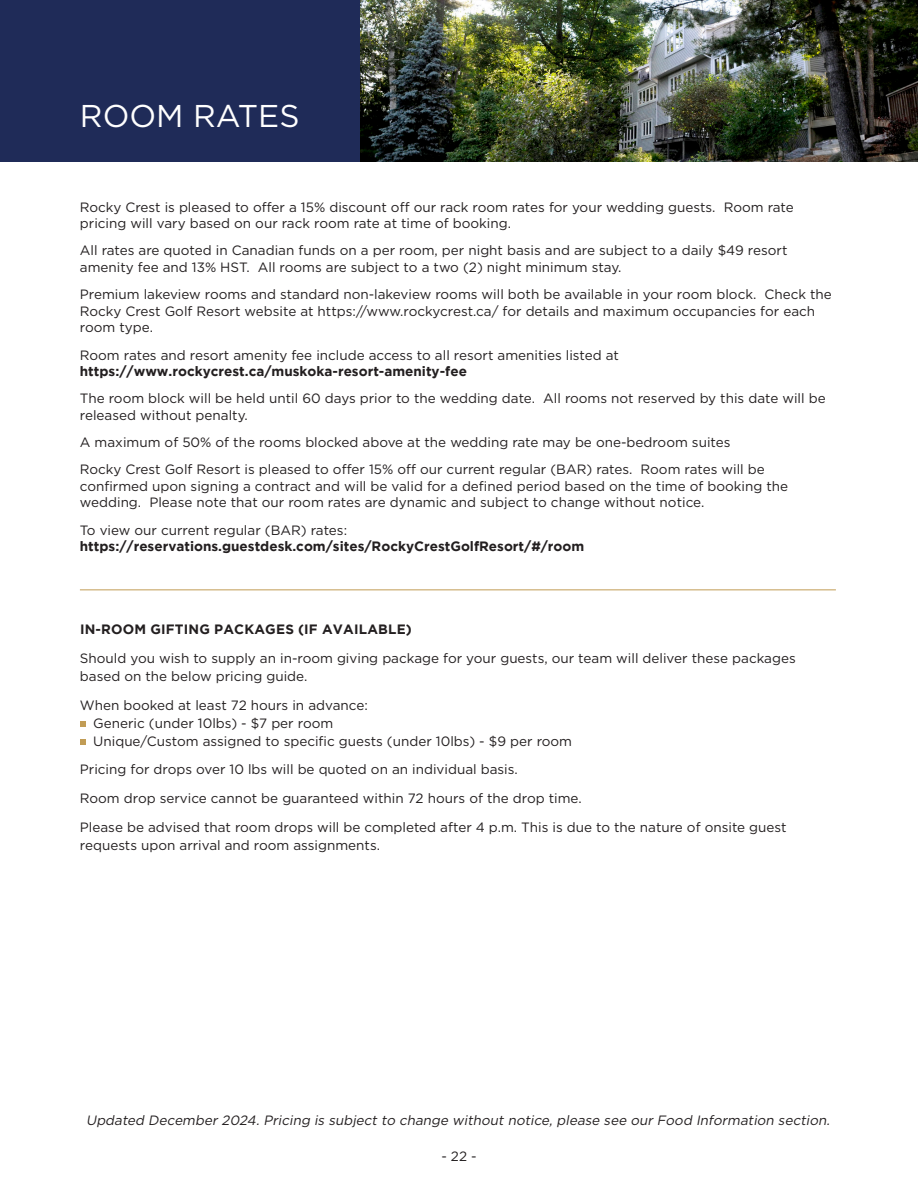
<style>
.page{position:relative;width:918px;height:1188px;background:#fff}
.page>*{position:absolute;margin:0;border:0;box-sizing:border-box;transform-origin:0 0}
.t1{font:31.5px "Gotham";color:#fff}
.t2{font:13.5px/16.5px "Gotham";color:#231f20}
.t3{font:700 13.5px/16.5px "Gotham";color:#231f20}
.t4{font:italic 13.5px "Gotham";color:#231f20}
.s1{font-weight:700}
.s2{font-weight:400}
</style>
<div class="page">
<svg style="left:80px;top:721px;width:5px;height:5px"></svg>
<svg style="left:80px;top:739px;width:5px;height:5px"></svg>
<img style="left:360px;top:0;width:558px;height:162px">
<div style="left:0;top:0;width:360px;height:162px;background:#1f2b58"></div>
<hr style="left:80px;top:589px;width:756px;height:1px;background:#c19c55">
<p class="t1" style="left:80px;top:96px;width:221px">ROOM RATES</p>
<p class="t2" style="left:80px;top:198px;width:715px">Rocky Crest is pleased to offer a 15% discount off our rack room rates for your wedding guests. Room rate pricing will vary based on our rack room rate at time of booking.</p>
<p class="t2" style="left:80px;top:242px;width:709px">All rates are quoted in Canadian funds on a per room, per night basis and are subject to a daily $49 resort amenity fee and 13% HST. All rooms are subject to a two (2) night minimum stay.</p>
<p class="t2" style="left:80px;top:286px;width:754px">Premium lakeview rooms and standard non-lakeview rooms will both be available in your room block. Check the<br>Rocky Crest Golf Resort website at https://www.rockycrest.ca/ for details and maximum occupancies for each room type.</p>
<p class="t2" style="left:80px;top:346px;width:541px">Room rates and resort amenity fee include access to all resort amenities listed at <span class="s1">https://www.rockycrest.ca/muskoka-resort-amenity-fee</span></p>
<p class="t2" style="left:80px;top:390px;width:747px">The room block will be held until 60 days prior to the wedding date. All rooms not reserved by this date will be released without penalty.</p>
<p class="t2" style="left:80px;top:434px;width:652px">A maximum of 50% of the rooms blocked above at the wedding rate may be one-bedroom suites</p>
<p class="t2" style="left:80px;top:461px;width:710px">Rocky Crest Golf Resort is pleased to offer 15% off our current regular (BAR) rates. Room rates will be confirmed upon signing a contract and will be valid for a defined period based on the time of booking the wedding. Please note that our room rates are dynamic and subject to change without notice.</p>
<p class="t3" style="left:80px;top:521px;width:506px"><span class="s2">To view our current regular (BAR) rates: </span>https://reservations.guestdesk.com/sites/RockyCrestGolfResort/#/room</p>
<p class="t3" style="left:80px;top:621px;width:333px">IN-ROOM GIFTING PACKAGES (IF AVAILABLE)</p>
<p class="t2" style="left:80px;top:649px;width:717px;line-height:18px">Should you wish to supply an in-room giving package for your guests, our team will deliver these packages based on the below pricing guide.</p>
<p class="t2" style="left:93px;top:696px;width:276px;line-height:18px;text-indent:-13px">When booked at least 72 hours in advance:<br>Generic (under 10lbs) - $7 per room</p>
<p class="t2" style="left:93px;top:732px;width:480px">Unique/Custom assigned to specific guests (under 10lbs) - $9 per room</p>
<p class="t2" style="left:80px;top:761px;width:439px">Pricing for drops over 10 lbs will be quoted on an individual basis.</p>
<p class="t2" style="left:80px;top:790px;width:503px">Room drop service cannot be guaranteed within 72 hours of the drop time.</p>
<p class="t2" style="left:80px;top:818px;width:708px;line-height:18px">Please be advised that room drops will be completed after 4 p.m. This is due to the nature of onsite guest requests upon arrival and room assignments.</p>
<p class="t4" style="left:86px;top:1111px;width:748px">Updated December 2024. Pricing is subject to change without notice, please see our Food Information section.</p>
<p class="t2" style="left:441px;top:1148px;width:37px">- 22 -</p>
</div>
